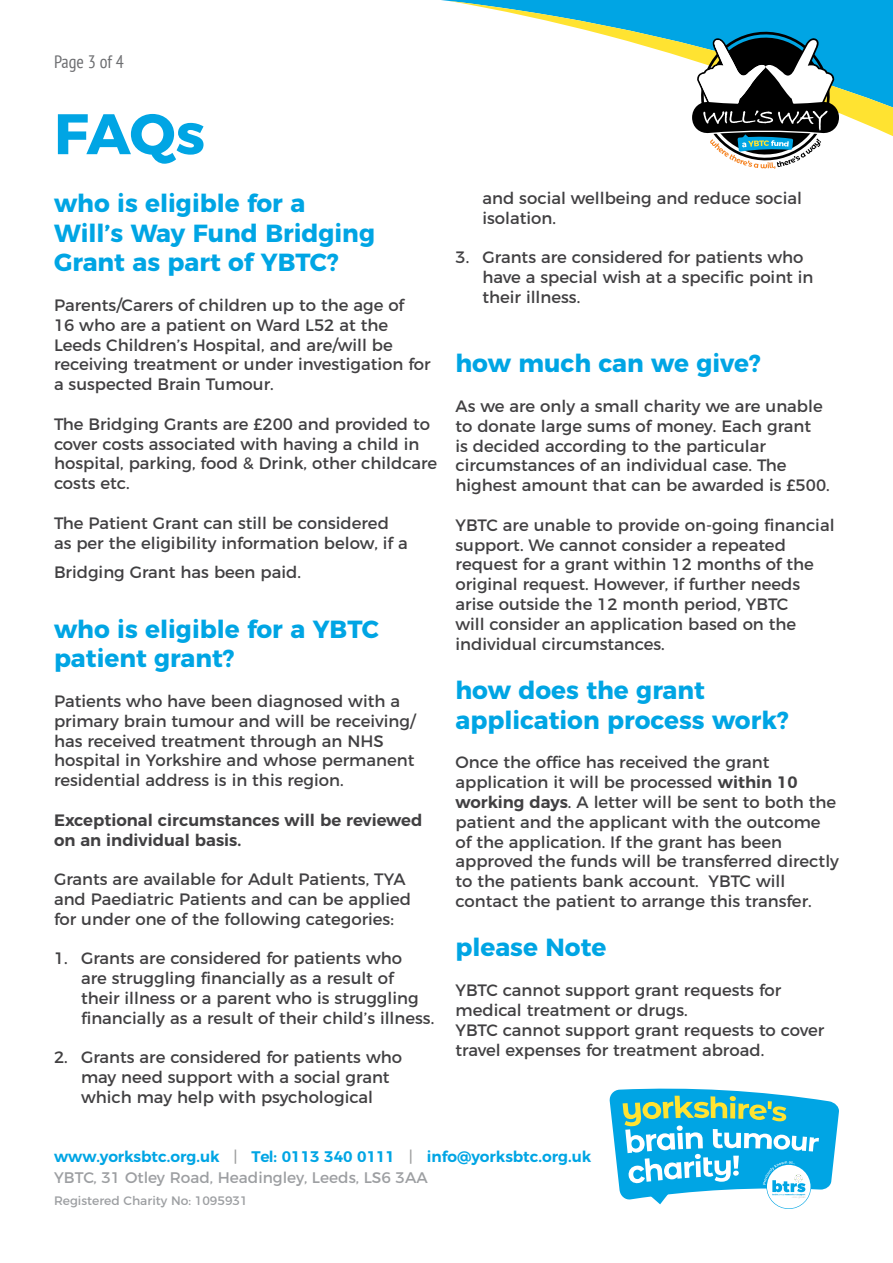
<style>
.page{position:relative;width:893px;height:1263px;background:#fff}
.page>*{position:absolute;margin:0;border:0;box-sizing:border-box;transform-origin:0 0}
.t1{font:700 57px "Montserrat";color:#00a5e4}
.t2{font:700 24.75px/29.7px "Montserrat";color:#00a5e4}
.t3{font:condensed 18px "PT Sans";letter-spacing:-.005em;color:#6d6e71}
.t4{font:16.5px/19.8px "Montserrat";color:#414042}
.t5{font:600 16.5px/19.8px "Montserrat";color:#414042}
.t6{font:600 15.3px/21.1px "Montserrat";color:#00a5e4}
.t7{font:12.3px "Montserrat";color:#9d9fa2}
.s1{font-weight:600}
.s2{font-weight:400;color:#9e9f9f}
.s3{font-weight:400;color:#9d9fa2}
</style>
<div class="page">
<svg style="left:649px;top:1182px;width:21px;height:22px"></svg>
<svg style="left:609px;top:1088px;width:230px;height:112px"></svg>
<svg style="left:441px;top:0;width:452px;height:1px"></svg>
<svg style="left:449px;top:1px;width:444px;height:135px"></svg>
<svg style="left:692px;top:27px;width:147px;height:142px"></svg>
<p class="t3" style="left:54px;top:50px;width:71px">Page 3 of 4</p>
<h1 class="t1" style="left:54px;top:87px;width:153px">FAQs</h1>
<h2 class="t2" style="left:54px;top:186px;width:323px">who is eligible for a<br>Will’s Way Fund Bridging<br>Grant as part of YBTC?</h2>
<p class="t4" style="left:54px;top:294px;width:378px">Parents/Carers of children up to the age of<br>16 who are a patient on Ward L52 at the Leeds Children’s Hospital, and are/will be receiving treatment or under investigation for a suspected Brain Tumour.</p>
<p class="t4" style="left:54px;top:413px;width:385px">The Bridging Grants are £200 and provided to cover costs associated with having a child in hospital, parking, food &amp; Drink, other childcare costs etc.</p>
<p class="t4" style="left:54px;top:512px;width:355px">The Patient Grant can still be considered as per the eligibility information below, if a</p>
<p class="t4" style="left:54px;top:561px;width:248px">Bridging Grant has been paid.</p>
<h2 class="t2" style="left:54px;top:612px;width:326px">who is eligible for a YBTC patient grant?</h2>
<p class="t4" style="left:54px;top:690px;width:363px">Patients who have been diagnosed with a primary brain tumour and will be receiving/ has received treatment through an NHS hospital in Yorkshire and whose permanent residential address is in this region.</p>
<p class="t5" style="left:54px;top:809px;width:370px">Exceptional circumstances will be reviewed on an individual basis.</p>
<p class="t4" style="left:54px;top:868px;width:359px">Grants are available for Adult Patients, TYA and Paediatric Patients and can be applied for under one of the following categories:</p>
<p class="t4" style="left:81px;top:947px;width:355px;text-indent:-27px">1. Grants are considered for patients who<br>are struggling financially as a result of their illness or a parent who is struggling financially as a result of their child’s illness.</p>
<p class="t4" style="left:81px;top:1046px;width:323px;text-indent:-27px">2. Grants are considered for patients who may need support with a social grant which may help with psychological</p>
<p class="t4" style="left:482px;top:187px;width:321px">and social wellbeing and reduce social isolation.</p>
<p class="t4" style="left:482px;top:246px;width:333px;text-indent:-27px">3. Grants are considered for patients who have a special wish at a specific point in their illness.</p>
<h2 class="t2" style="left:455px;top:347px;width:307px">how much can we give?</h2>
<p class="t4" style="left:455px;top:395px;width:376px">As we are only a small charity we are unable to donate large sums of money. Each grant<br>is decided according to the particular circumstances of an individual case. The highest amount that can be awarded is £500.</p>
<p class="t4" style="left:455px;top:514px;width:381px">YBTC are unable to provide on-going financial support. We cannot consider a repeated request for a grant within 12 months of the original request. However, if further needs arise outside the 12 month period, YBTC<br>will consider an application based on the individual circumstances.</p>
<h2 class="t2" style="left:455px;top:673px;width:335px">how does the grant application process work?</h2>
<p class="t4" style="left:455px;top:751px;width:385px">Once the office has received the grant application it will be processed <span class="s1">within 10 working days</span>. A letter will be sent to both the patient and the applicant with the outcome of the application. If the grant has been approved the funds will be transferred directly to the patients bank account. YBTC will contact the patient to arrange this transfer.</p>
<h2 class="t2" style="left:455px;top:931px;width:152px">please Note</h2>
<p class="t4" style="left:455px;top:979px;width:370px">YBTC cannot support grant requests for medical treatment or drugs.<br>YBTC cannot support grant requests to cover travel expenses for treatment abroad.</p>
<p class="t6" style="left:54px;top:1144px;width:539px">www.yorksbtc.org.uk <span class="s2">|</span> Tel: 0113 340 0111 <span class="s2">|</span> info@yorksbtc.org.uk<br><span class="s3">YBTC, 31 Otley Road, Headingley, Leeds, LS6 3AA</span></p>
<p class="t7" style="left:54px;top:1191px;width:195px">Registered Charity No: 1095931</p>
</div>
